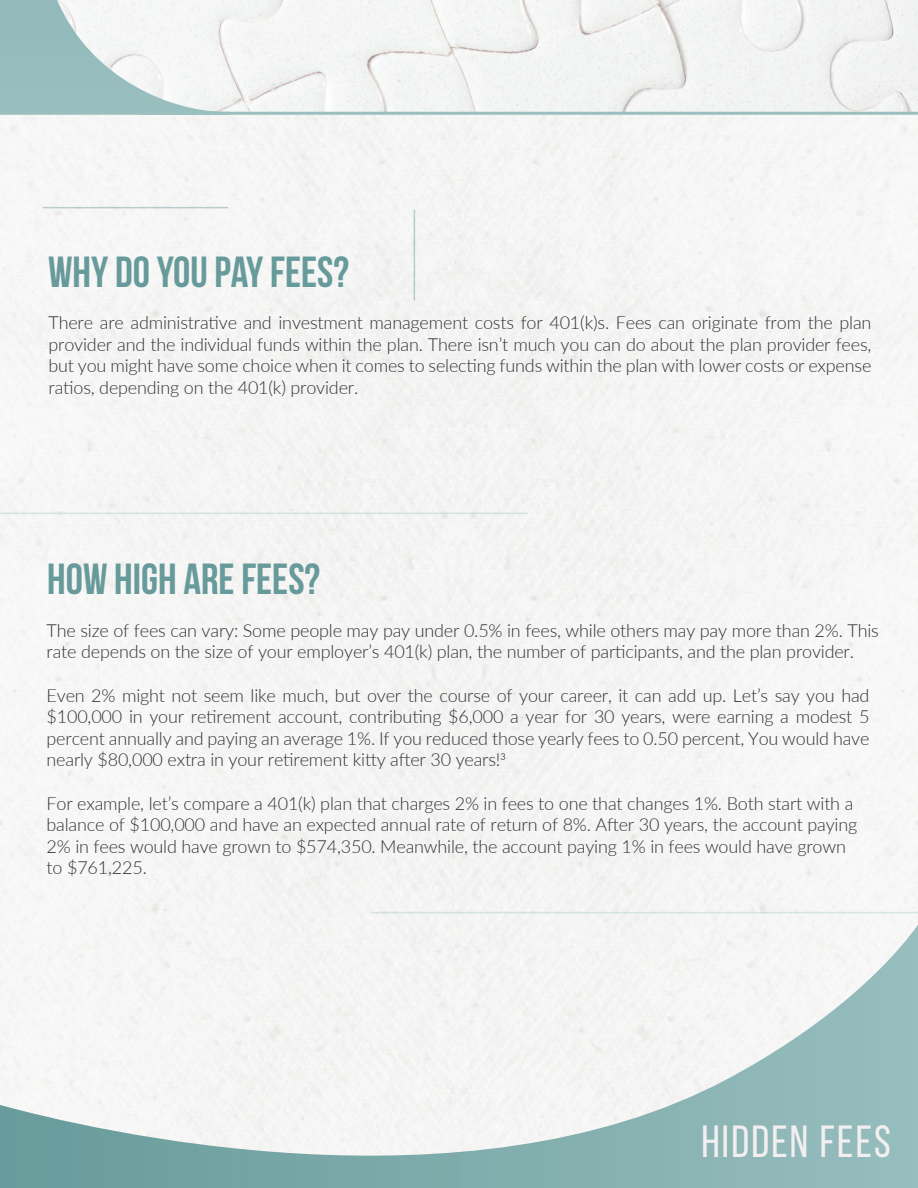
<style>
.page{position:relative;width:918px;height:1188px;background:#fff}
.page>*{position:absolute;margin:0;border:0;box-sizing:border-box;transform-origin:0 0}
.t1{font:45px "Bebas Neue";letter-spacing:.05em;color:#f3eff1}
.t2{font:700 43.5px "Bebas Neue";color:#679a9a}
.t3{font:300 18px/21.6px "Lato";letter-spacing:-.01em;color:#303131;text-align:justify}
</style>
<div class="page">
<svg style="left:0;top:925px;width:918px;height:263px"></svg>
<img style="left:244px;top:0;width:674px;height:112px">
<hr style="left:139px;top:112px;width:778px;height:3px;background:#99bfbf">
<hr style="left:0;top:513px;width:528px;height:1px;background:#b0cbcc">
<hr style="left:372px;top:912px;width:546px;height:1px;background:#b0cbcc">
<hr style="left:42px;top:207px;width:186px;height:1px;background:#679a9a">
<hr style="left:414px;top:210px;width:1px;height:91px;background:#679a9a">
<svg style="left:0;top:0;width:244px;height:115px"></svg>
<h2 class="t2" style="left:48px;top:248px;width:303px">WHY DO YOU PAY FEES?</h2>
<p class="t3" style="left:48px;top:311px;width:824px">There are administrative and investment management costs for 401(k)s. Fees can originate from the plan provider and the individual funds within the plan. There isn’t much you can do about the plan provider fees, but you might have some choice when it comes to selecting funds within the plan with lower costs or expense ratios, depending on the 401(k) provider.</p>
<h2 class="t2" style="left:47px;top:555px;width:275px">HOW HIGH ARE FEES?</h2>
<p class="t3" style="left:47px;top:619px;width:834px">The size of fees can vary: Some people may pay under 0.5% in fees, while others may pay more than 2%. This rate depends on the size of your employer’s 401(k) plan, the number of participants, and the plan provider.</p>
<p class="t3" style="left:47px;top:684px;width:824px">Even 2% might not seem like much, but over the course of your career, it can add up. Let’s say you had $100,000 in your retirement account, contributing $6,000 a year for 30 years, were earning a modest 5 percent annually and paying an average 1%. If you reduced those yearly fees to 0.50 percent, You would have nearly $80,000 extra in your retirement kitty after 30 years!3</p>
<p class="t3" style="left:47px;top:792px;width:812px;text-align:left">For example, let’s compare a 401(k) plan that charges 2% in fees to one that changes 1%. Both start with a balance of $100,000 and have an expected annual rate of return of 8%. After 30 years, the account paying 2% in fees would have grown to $574,350. Meanwhile, the account paying 1% in fees would have grown to $761,225.</p>
<h1 class="t1" style="left:701px;top:1117px;width:191px">HIDDEN FEES</h1>
</div>
